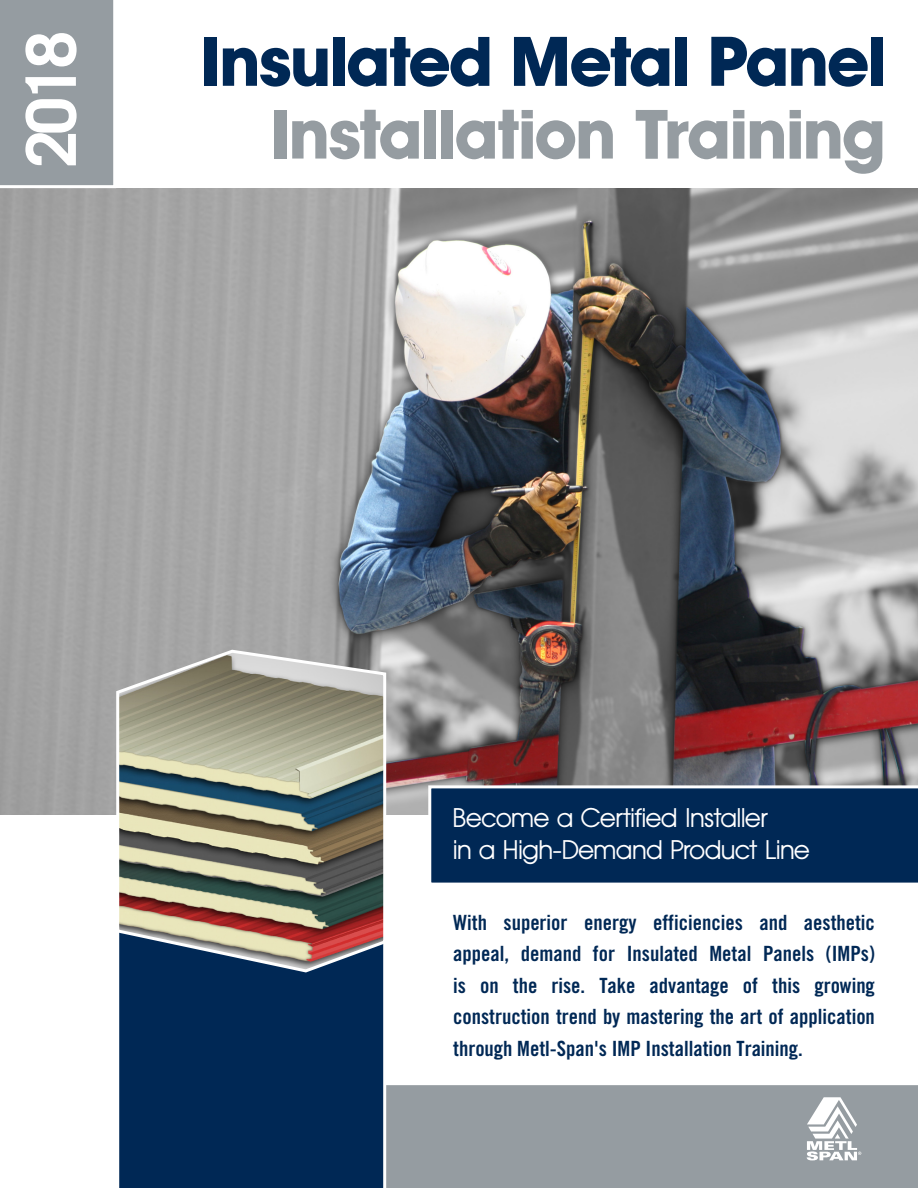
<style>
.page{position:relative;width:918px;height:1188px;background:#fff}
.page>*{position:absolute;margin:0;border:0;box-sizing:border-box;transform-origin:0 0}
.t1{font:700 69px "Avantage";color:#959ca1}
.t2{font:700 69px "Avantage";letter-spacing:-.005em;color:#002855}
.t3{font:700 69px "Trade Gothic LT Std";color:#fff}
.t4{font:27px "Avantage";color:#fff}
.t5{font:21px/31.5px "Trade Gothic LT Std Bd Cn 20";color:#002855;text-align:justify}
</style>
<div class="page">
<div style="left:386px;top:1085px;width:532px;height:103px;background:#959ca1"></div>
<div style="left:119px;top:974px;width:265px;height:214px;background:#002855"></div>
<img style="left:0;top:189px;width:918px;height:625px">
<svg style="left:115px;top:648px;width:273px;height:326px;background:#918f83"></svg>
<div style="left:428px;top:785px;width:490px;height:98px;background:#002855"></div>
<div style="left:0;top:0;width:114px;height:186px;background:#959ca1"></div>
<svg style="left:806px;top:1097px;width:55px;height:63px"></svg>
<p class="t3" style="left:9px;top:168px;width:139px;rotate:-90deg">2018</p>
<p class="t2" style="left:201px;top:21px;width:685px">Insulated Metal Panel</p>
<p class="t1" style="left:270px;top:94px;width:616px">Installation Training</p>
<p class="t4" style="left:453px;top:803px;width:316px">Become a Certified Installer</p>
<p class="t4" style="left:453px;top:835px;width:358px">in a High-Demand Product Line</p>
<p class="t5" style="left:453px;top:906px;width:423px">With superior energy efficiencies and aesthetic appeal, demand for Insulated Metal Panels (IMPs) is on the rise. Take advantage of this growing construction trend by mastering the art of application through Metl-Span's IMP Installation Training.</p>
</div>
